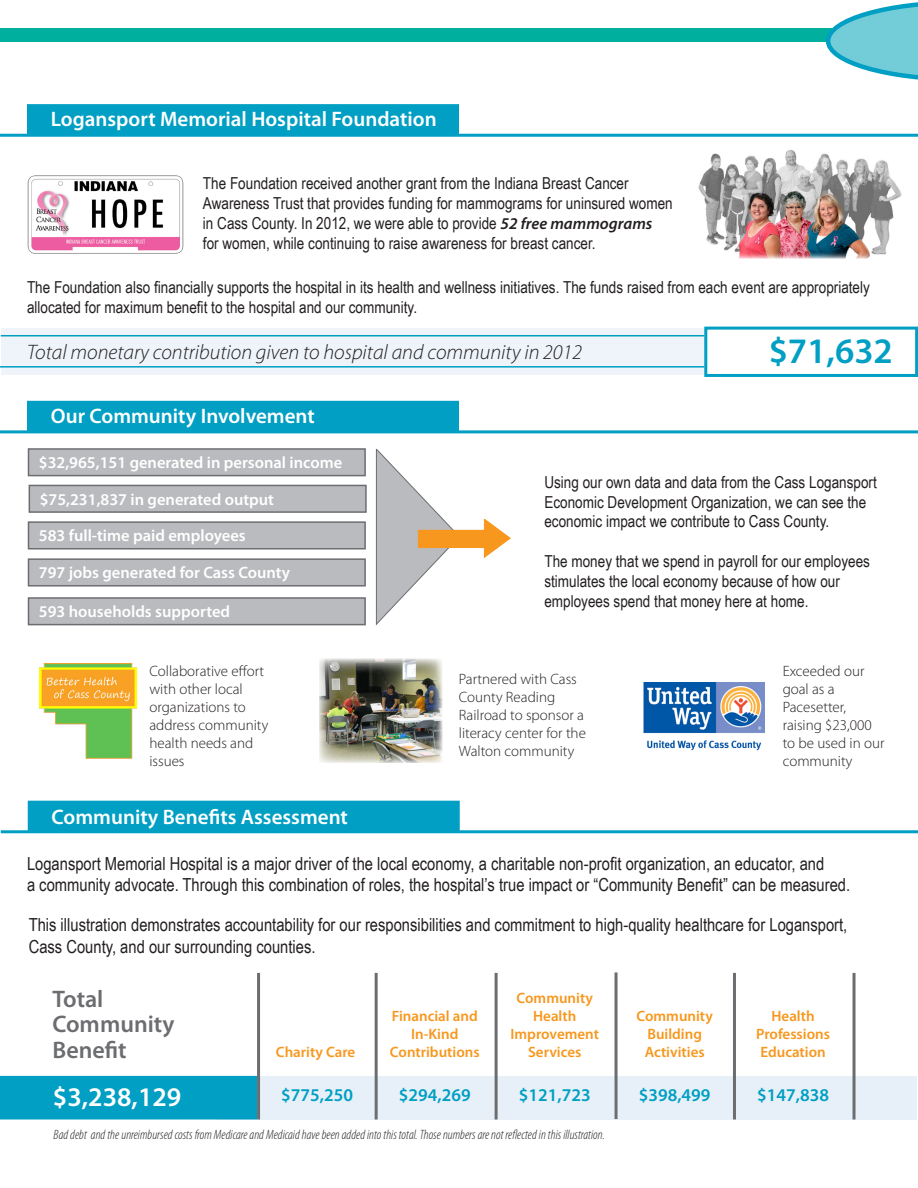
<style>
.page{position:relative;width:918px;height:1188px;background:#fff}
.page>*{position:absolute;margin:0;border:0;box-sizing:border-box;transform-origin:0 0}
.t1{font:600 36px "Myriad Pro";color:#009fc3}
.t2{font:600 27px "Myriad Pro";color:#fff}
.t3{font:600 24px/25.5px "Myriad Pro";color:#6c6d70}
.t4{font:600 21px "Myriad Pro";color:#fff}
.t5{font:italic 300 21px "Myriad Pro";color:#231f20}
.t6{font:18px "Arial Narrow";color:#231f20}
.t7{font:600 18px "Myriad Pro";color:#009fc3}
.t8{font:16.5px/19.8px "Arial Narrow";color:#231f20}
.t9{font:600 16.5px "Myriad Pro";color:#fff}
.t10{font:300 15px/18px "Myriad Pro";color:#231f20}
.t11{font:600 15px/18px "Myriad Pro";color:#f7971d;text-align:center}
.t12{font:italic 300 condensed 13.5px "Myriad Pro";color:#231f20}
.s1{font-family:"Myriad Pro";font-weight:600;font-style:italic}
</style>
<div class="page">
<div style="left:0;top:28px;width:864px;height:14px;background:#00af9e"></div>
<svg style="left:826px;top:2px;width:92px;height:78px"></svg>
<hr style="left:0;top:134px;width:918px;height:3px;background:#009fc3">
<div style="left:26px;top:104px;width:434px;height:30px;background:#009fc3"></div>
<img style="left:27px;top:175px;width:157px;height:79px">
<img style="left:698px;top:150px;width:204px;height:109px">
<div style="left:1px;top:328px;width:703px;height:47px;background:#eef4f9"></div>
<div style="left:704px;top:327px;width:214px;height:50px;border:3px solid #009fc3"></div>
<hr style="left:1px;top:335px;width:703px;height:1px;background:#009fc3">
<hr style="left:0;top:366px;width:704px;height:2px;background:#009fc3">
<hr style="left:0;top:430px;width:918px;height:3px;background:#009fc3">
<div style="left:26px;top:400px;width:434px;height:31px;background:#009fc3"></div>
<hr style="left:1px;top:830px;width:917px;height:3px;background:#009fc3">
<div style="left:27px;top:800px;width:433px;height:31px;background:#009fc3"></div>
<div style="left:28px;top:448px;width:338px;height:28px;background:#babbbe;border:2px solid #6c6d70"></div>
<svg style="left:375px;top:448px;width:85px;height:177px"></svg>
<div style="left:29px;top:485px;width:338px;height:28px;background:#babbbe;border:2px solid #6c6d70"></div>
<div style="left:28px;top:521px;width:338px;height:29px;background:#babbbe;border:2px solid #6c6d70"></div>
<div style="left:28px;top:558px;width:338px;height:29px;background:#babbbe;border:2px solid #6c6d70"></div>
<div style="left:28px;top:597px;width:338px;height:28px;background:#babbbe;border:2px solid #6c6d70"></div>
<img style="left:40px;top:664px;width:96px;height:95px">
<img style="left:319px;top:659px;width:124px;height:104px">
<img style="left:644px;top:682px;width:121px;height:69px">
<div style="left:418px;top:530px;width:79px;height:18px;background:#f7971d"></div>
<svg style="left:483px;top:518px;width:28px;height:40px"></svg>
<div style="left:217px;top:1076px;width:700px;height:44px;background:#e7f0f8"></div>
<div style="left:0;top:1076px;width:257px;height:44px;background:#009fc3"></div>
<hr style="left:257px;top:973px;width:3px;height:147px;background:#6c6d70">
<hr style="left:375px;top:973px;width:3px;height:147px;background:#6c6d70">
<hr style="left:495px;top:973px;width:3px;height:147px;background:#6c6d70">
<hr style="left:615px;top:972px;width:3px;height:147px;background:#6c6d70">
<hr style="left:733px;top:973px;width:3px;height:147px;background:#6c6d70">
<hr style="left:853px;top:973px;width:3px;height:147px;background:#6c6d70">
<p class="t4" style="left:51px;top:105px;width:387px">Logansport Memorial Hospital Foundation</p>
<p class="t8" style="left:203px;top:173px;width:427px">The Foundation received another grant from the Indiana Breast Cancer</p>
<p class="t8" style="left:203px;top:193px;width:471px">Awareness Trust that provides funding for mammograms for uninsured women in Cass County. In 2012, we were able to provide <span class="s1">52 free mammograms</span></p>
<p class="t8" style="left:203px;top:232px;width:394px">for women, while continuing to raise awareness for breast cancer.</p>
<p class="t8" style="left:27px;top:277px;width:844px">The Foundation also financially supports the hospital in its health and wellness initiatives. The funds raised from each event are appropriately</p>
<p class="t8" style="left:27px;top:297px;width:392px">allocated for maximum benefit to the hospital and our community.</p>
<p class="t5" style="left:27px;top:341px;width:557px">Total monetary contribution given to hospital and community in 2012</p>
<p class="t1" style="left:769px;top:328px;width:126px">$71,632</p>
<p class="t4" style="left:51px;top:402px;width:265px">Our Community Involvement</p>
<p class="t9" style="left:39px;top:452px;width:305px">$32,965,151 generated in personal income</p>
<p class="t9" style="left:40px;top:489px;width:236px">$75,231,837 in generated output</p>
<p class="t9" style="left:39px;top:525px;width:208px">583 full-time paid employees</p>
<p class="t9" style="left:39px;top:562px;width:253px">797 jobs generated for Cass County</p>
<p class="t9" style="left:39px;top:601px;width:193px">593 households supported</p>
<p class="t10" style="left:149px;top:662px;width:116px">Collaborative effort with other local</p>
<p class="t10" style="left:149px;top:698px;width:120px">organizations to address community health needs and issues</p>
<p class="t8" style="left:544px;top:471px;width:334px">Using our own data and data from the Cass Logansport<br>Economic Development Organization, we can see the economic impact we contribute to Cass County.</p>
<p class="t8" style="left:544px;top:551px;width:327px">The money that we spend in payroll for our employees stimulates the local economy because of how our</p>
<p class="t8" style="left:544px;top:590px;width:266px">employees spend that money here at home.</p>
<p class="t10" style="left:459px;top:670px;width:129px">Partnered with Cass<br>County Reading<br>Railroad to sponsor a literacy center for the<br>Walton community</p>
<p class="t10" style="left:783px;top:662px;width:83px">Exceeded our goal as a</p>
<p class="t10" style="left:783px;top:698px;width:65px">Pacesetter,</p>
<p class="t10" style="left:783px;top:716px;width:103px">raising $23,000 to be used in our community</p>
<p class="t4" style="left:52px;top:804px;width:298px">Community Benefits Assessment</p>
<p class="t6" style="left:27px;top:850px;width:799px">Logansport Memorial Hospital is a major driver of the local economy, a charitable non-profit organization, an educator, and</p>
<p class="t6" style="left:27px;top:872px;width:825px">a community advocate. Through this combination of roles, the hospital’s true impact or “Community Benefit” can be measured.</p>
<p class="t6" style="left:29px;top:912px;width:820px">This illustration demonstrates accountability for our responsibilities and commitment to high-quality healthcare for Logansport,</p>
<p class="t6" style="left:29px;top:933px;width:288px">Cass County, and our surrounding counties.</p>
<p class="t3" style="left:52px;top:986px;width:53px">Total</p>
<p class="t3" style="left:52px;top:1011px;width:124px">Community<br>Benefit</p>
<p class="t11" style="left:276px;top:1043px;width:81px">Charity Care</p>
<p class="t11" style="left:392px;top:1007px;width:87px">Financial and<br>In-Kind</p>
<p class="t11" style="left:390px;top:1043px;width:91px">Contributions</p>
<p class="t11" style="left:517px;top:989px;width:78px">Community<br>Health</p>
<p class="t11" style="left:511px;top:1025px;width:90px">Improvement<br>Services</p>
<p class="t11" style="left:637px;top:1007px;width:78px">Community<br>Building</p>
<p class="t11" style="left:645px;top:1043px;width:61px">Activities</p>
<p class="t11" style="left:772px;top:1007px;width:45px">Health</p>
<p class="t11" style="left:756px;top:1025px;width:75px">Professions</p>
<p class="t11" style="left:760px;top:1043px;width:67px">Education</p>
<p class="t2" style="left:53px;top:1080px;width:130px">$3,238,129</p>
<p class="t7" style="left:281px;top:1083px;width:73px">$775,250</p>
<p class="t7" style="left:399px;top:1083px;width:73px">$294,269</p>
<p class="t7" style="left:519px;top:1083px;width:73px">$121,723</p>
<p class="t7" style="left:639px;top:1083px;width:73px">$398,499</p>
<p class="t7" style="left:757px;top:1083px;width:73px">$147,838</p>
<p class="t12" style="left:54px;top:1127px;width:553px">Bad debt and the unreimbursed costs from Medicare and Medicaid have been added into this total. Those numbers are not reflected in this illustration.</p>
</div>
